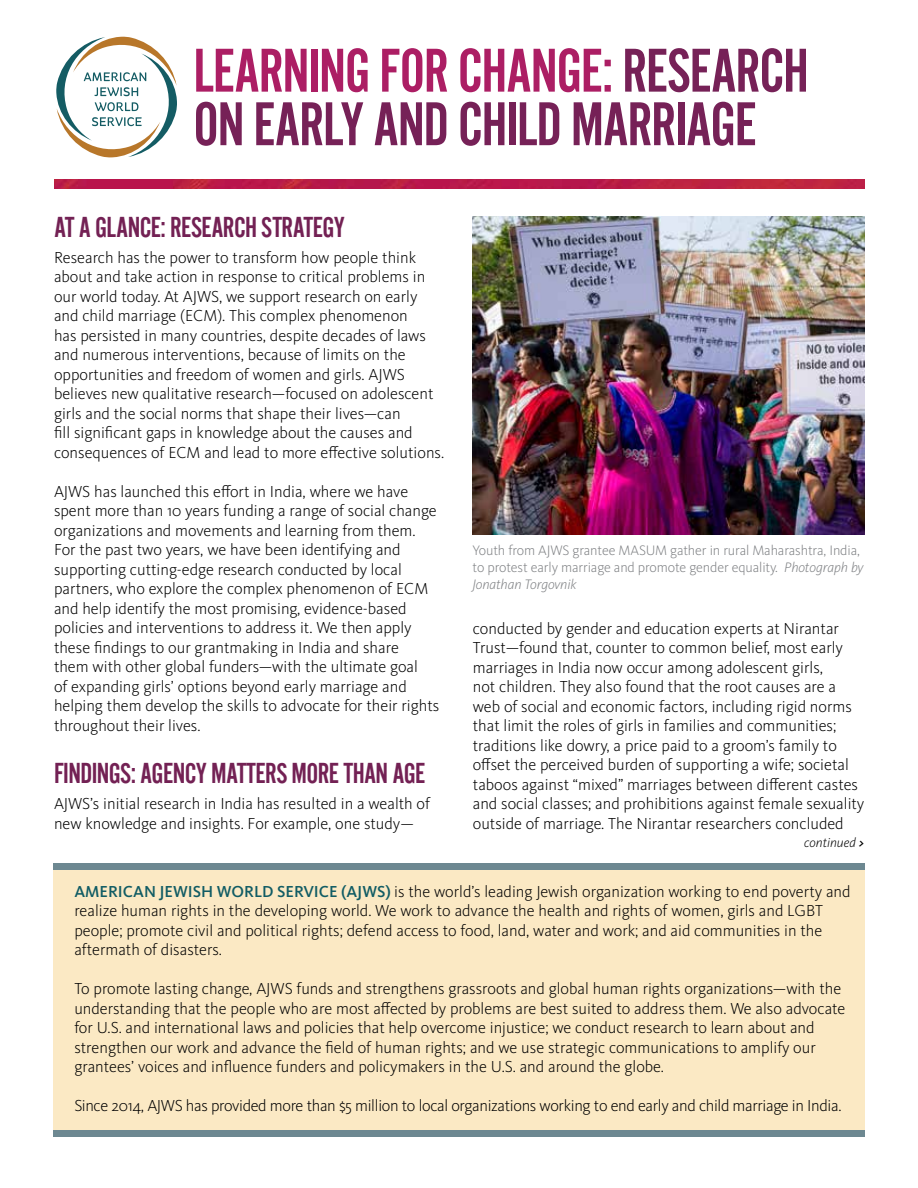
<style>
.page{position:relative;width:918px;height:1188px;background:#fff}
.page>*{position:absolute;margin:0;border:0;box-sizing:border-box;transform-origin:0 0}
.t1{font:64.35px/53.6px "Alternate Gothic Com No 2";letter-spacing:-.02em;color:#762157}
.t2{font:30px "Alternate Gothic Com No 2";letter-spacing:-.02em;color:#732154}
.t3{font:300 16.5px/19.5px "Kievit Pro";color:#000}
.t4{font:300 16.5px "Kievit Pro";letter-spacing:-.02em;color:#000}
.t5{font:300 14.25px/17.1px "Kievit Pro";letter-spacing:-.01em;color:#808285}
.t6{font:italic 300 13.5px "Kievit Pro";color:#000}
.s1{color:#ac1e64}
.s2{font-style:italic}
.s3{font-weight:500}
.s4{font-weight:500;color:#115c64}
</style>
<div class="page">
<img style="left:473px;top:217px;width:391px;height:317px">
<div style="left:53px;top:863px;width:812px;height:274px;background:#fbe9c4"></div>
<div style="left:53px;top:863px;width:812px;height:7px;background:#6d8891"></div>
<div style="left:53px;top:1130px;width:812px;height:7px;background:#6d8891"></div>
<svg style="left:56px;top:37px;width:121px;height:120px"></svg>
<img style="left:54px;top:179px;width:810px;height:10px">
<h1 class="t1" style="left:193px;top:44px;width:617px"><span class="s1">LEARNING FOR CHANGE:</span> RESEARCH<br>ON EARLY AND CHILD MARRIAGE</h1>
<h2 class="t2" style="left:54px;top:211px;width:293px">AT A GLANCE: RESEARCH STRATEGY</h2>
<p class="t3" style="left:54px;top:247px;width:392px">Research has the power to transform how people think about and take action in response to critical problems in our world today. At AJWS, we support research on early and child marriage (ECM). This complex phenomenon<br>has persisted in many countries, despite decades of laws and numerous interventions, because of limits on the opportunities and freedom of women and girls. AJWS believes new qualitative research—focused on adolescent girls and the social norms that shape their lives—can<br>fill significant gaps in knowledge about the causes and consequences of ECM and lead to more effective solutions.</p>
<p class="t3" style="left:54px;top:482px;width:387px">AJWS has launched this effort in India, where we have spent more than 10 years funding a range of social change organizations and movements and learning from them.<br>For the past two years, we have been identifying and supporting cutting-edge research conducted by local partners, who explore the complex phenomenon of ECM and help identify the most promising, evidence-based policies and interventions to address it. We then apply these findings to our grantmaking in India and share<br>them with other global funders—with the ultimate goal<br>of expanding girls’ options beyond early marriage and helping them develop the skills to advocate for their rights throughout their lives.</p>
<h2 class="t2" style="left:54px;top:757px;width:373px">FINDINGS: AGENCY MATTERS MORE THAN AGE</h2>
<p class="t3" style="left:54px;top:794px;width:378px">AJWS’s initial research in India has resulted in a wealth of new knowledge and insights. For example, one study—</p>
<p class="t5" style="left:472px;top:542px;width:392px">Youth from AJWS grantee MASUM gather in rural Maharashtra, India, to protest early marriage and promote gender equality. <span class="s2">Photograph by<br>Jonathan Torgovnik</span></p>
<p class="t3" style="left:473px;top:618px;width:393px">conducted by gender and education experts at Nirantar Trust—found that, counter to common belief, most early marriages in India now occur among adolescent girls,<br>not children. They also found that the root causes are a web of social and economic factors, including rigid norms that limit the roles of girls in families and communities; traditions like dowry, a price paid to a groom’s family to offset the perceived burden of supporting a wife; societal taboos against “mixed” marriages between different castes and social classes; and prohibitions against female sexuality outside of marriage. The Nirantar researchers concluded</p>
<p class="t6" style="left:804px;top:834px;width:62px">continued <span class="s3">&gt;</span></p>
<p class="t3" style="left:74px;top:882px;width:778px"><span class="s4">AMERICAN JEWISH WORLD SERVICE (AJWS)</span> is the world’s leading Jewish organization working to end poverty and realize human rights in the developing world. We work to advance the health and rights of women, girls and LGBT people; promote civil and political rights; defend access to food, land, water and work; and aid communities in the aftermath of disasters.</p>
<p class="t3" style="left:74px;top:979px;width:773px">To promote lasting change, AJWS funds and strengthens grassroots and global human rights organizations—with the understanding that the people who are most affected by problems are best suited to address them. We also advocate for U.S. and international laws and policies that help overcome injustice; we conduct research to learn about and strengthen our work and advance the field of human rights; and we use strategic communications to amplify our grantees’ voices and influence funders and policymakers in the U.S. and around the globe.</p>
<p class="t4" style="left:74px;top:1096px;width:769px">Since 2014, AJWS has provided more than $5 million to local organizations working to end early and child marriage in India.</p>
</div>
